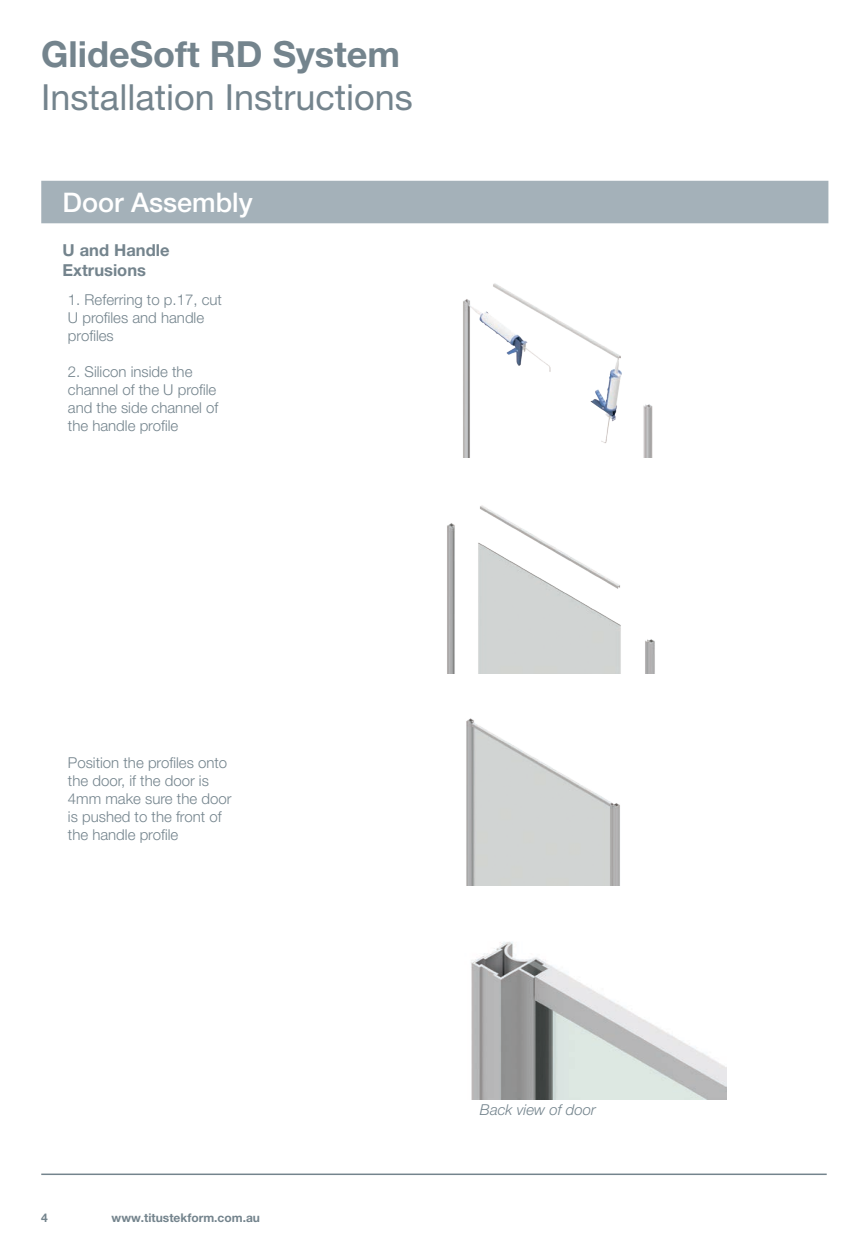
<style>
.page{position:relative;width:868px;height:1238px;background:#fff}
.page>*{position:absolute;margin:0;border:0;box-sizing:border-box;transform-origin:0 0}
.t1{font:36px "Helvetica Neue LT Pro";color:#74848d}
.t2{font:700 36px "Helvetica Neue LT Pro";color:#74848d}
.Subhead{font:500 27px "Helvetica Neue LT Pro";color:#fff}
.Intro_Subhead{font:700 16.5px/19.5px "Helvetica Neue LT Pro";color:#74848d}
.t3{font:300 15px/18px "Helvetica Neue LT Pro";color:#74848d}
.t4{font:italic 300 15px "Helvetica Neue LT Pro";color:#74848d}
.t5{font:700 12px "Helvetica Neue LT Pro";color:#74848d}
</style>
<div class="page">
<hr style="left:41px;top:1173px;width:785px;height:1px;background:#74848d">
<div style="left:41px;top:181px;width:787px;height:42px;background:#a4b1b9"></div>
<img style="left:463px;top:283px;width:190px;height:174px">
<img style="left:447px;top:505px;width:208px;height:168px">
<img style="left:466px;top:718px;width:154px;height:167px">
<img style="left:471px;top:942px;width:255px;height:157px">
<p class="t2" style="left:41px;top:32px;width:360px">GlideSoft RD System</p>
<p class="t1" style="left:41px;top:76px;width:373px">Installation Instructions</p>
<p class="Subhead" style="left:63px;top:186px;width:192px">Door Assembly</p>
<p class="Intro_Subhead" style="left:63px;top:240px;width:108px">U and Handle<br>Extrusions</p>
<p class="t3" style="left:68px;top:290px;width:155px">1. Referring to p.17, cut<br>U profiles and handle profiles</p>
<p class="t3" style="left:68px;top:362px;width:152px">2. Silicon inside the channel of the U profile and the side channel of the handle profile</p>
<p class="t3" style="left:68px;top:753px;width:165px">Position the profiles onto the door, if the door is<br>4mm make sure the door is pushed to the front of the handle profile</p>
<p class="t5" style="left:41px;top:1210px;width:8px">4</p>
<p class="t5" style="left:112px;top:1210px;width:150px">www.titustekform.com.au</p>
<p class="t4" style="left:480px;top:1100px;width:117px">Back view of door</p>
</div>
